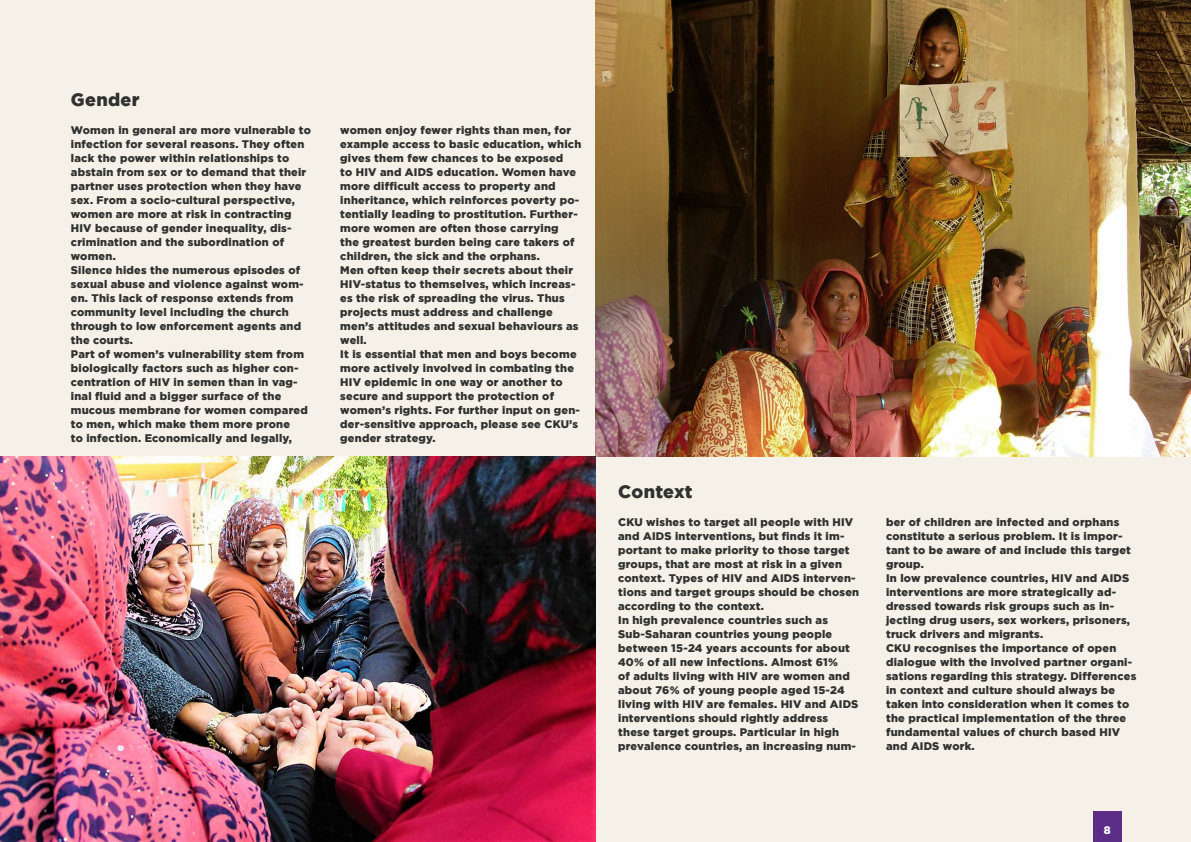
<style>
.page{position:relative;width:1191px;height:842px;background:#f5f1e9}
.page>*{position:absolute;margin:0;border:0;box-sizing:border-box;transform-origin:0 0}
.Brød{font:900 18px "Gotham";letter-spacing:.02em;color:#30322f}
.Brød-2{font:900 11px/14px "Gotham";letter-spacing:.02em;color:#30322f}
.t1{font:900 11px "Gotham";color:#fff}
</style>
<div class="page">
<img style="left:595px;top:0;width:596px;height:456px">
<img style="left:0;top:456px;width:595px;height:386px">
<div style="left:1093px;top:811px;width:28px;height:31px;background:#5c2d86"></div>
<p class="Brød" style="left:71px;top:89px;width:70px">Gender</p>
<p class="Brød-2" style="left:71px;top:123px;width:242px">Women in general are more vulnerable to infection for several reasons. They often lack the power within relationships to abstain from sex or to demand that their partner uses protection when they have sex. From a socio-cultural perspective, women are more at risk in contracting HIV because of gender inequality, dis&shy;crimination and the subordination of women.</p>
<p class="Brød-2" style="left:71px;top:263px;width:234px">Silence hides the numerous episodes of sexual abuse and violence against wom&shy;en. This lack of response extends from community level including the church through to low enforcement agents and the courts.</p>
<p class="Brød-2" style="left:71px;top:347px;width:238px">Part of women’s vulnerability stem from biologically factors such as higher con&shy;centration of HIV in semen than in vag&shy;inal fluid and a bigger surface of the mucous membrane for women compared to men, which make them more prone<br>to infection. Economically and legally,</p>
<p class="Brød-2" style="left:340px;top:123px;width:242px">women enjoy fewer rights than men, for example access to basic education, which gives them few chances to be exposed<br>to HIV and AIDS education. Women have more difficult access to property and inheritance, which reinforces poverty po&shy;tentially leading to prostitution. Further&shy;more women are often those carrying<br>the greatest burden being care takers of children, the sick and the orphans.</p>
<p class="Brød-2" style="left:340px;top:263px;width:240px">Men often keep their secrets about their HIV-status to themselves, which increas&shy;es the risk of spreading the virus. Thus projects must address and challenge men’s attitudes and sexual behaviours as well.</p>
<p class="Brød-2" style="left:340px;top:347px;width:241px">It is essential that men and boys become more actively involved in combating the HIV epidemic in one way or another to secure and support the protection of women’s rights. For further input on gen&shy;der-sensitive approach, please see CKU’s gender strategy.</p>
<p class="Brød" style="left:618px;top:481px;width:76px">Context</p>
<p class="Brød-2" style="left:618px;top:515px;width:237px">CKU wishes to target all people with HIV and AIDS interventions, but finds it im&shy;portant to make priority to those target groups, that are most at risk in a given</p>
<p class="Brød-2" style="left:618px;top:571px;width:242px">context. Types of HIV and AIDS interven&shy;tions and target groups should be chosen according to the context.</p>
<p class="Brød-2" style="left:618px;top:613px;width:242px">In high prevalence countries such as Sub-Saharan countries young people between 15-24 years accounts for about 40% of all new infections. Almost 61%<br>of adults living with HIV are women and about 76% of young people aged 15-24 living with HIV are females. HIV and AIDS interventions should rightly address these target groups. Particular in high prevalence countries, an increasing num-</p>
<p class="Brød-2" style="left:886px;top:515px;width:246px">ber of children are infected and orphans constitute a serious problem. It is impor&shy;tant to be aware of and include this target group.</p>
<p class="Brød-2" style="left:886px;top:571px;width:245px">In low prevalence countries, HIV and AIDS interventions are more strategically ad&shy;dressed towards risk groups such as in&shy;jecting drug users, sex workers, prisoners, truck drivers and migrants.</p>
<p class="Brød-2" style="left:886px;top:641px;width:252px">CKU recognises the importance of open dialogue with the involved partner organi&shy;sations regarding this strategy. Differences in context and culture should always be taken into consideration when it comes to the practical implementation of the three fundamental values of church based HIV and AIDS work.</p>
<p class="t1" style="left:1103px;top:824px;width:8px">8</p>
</div>
